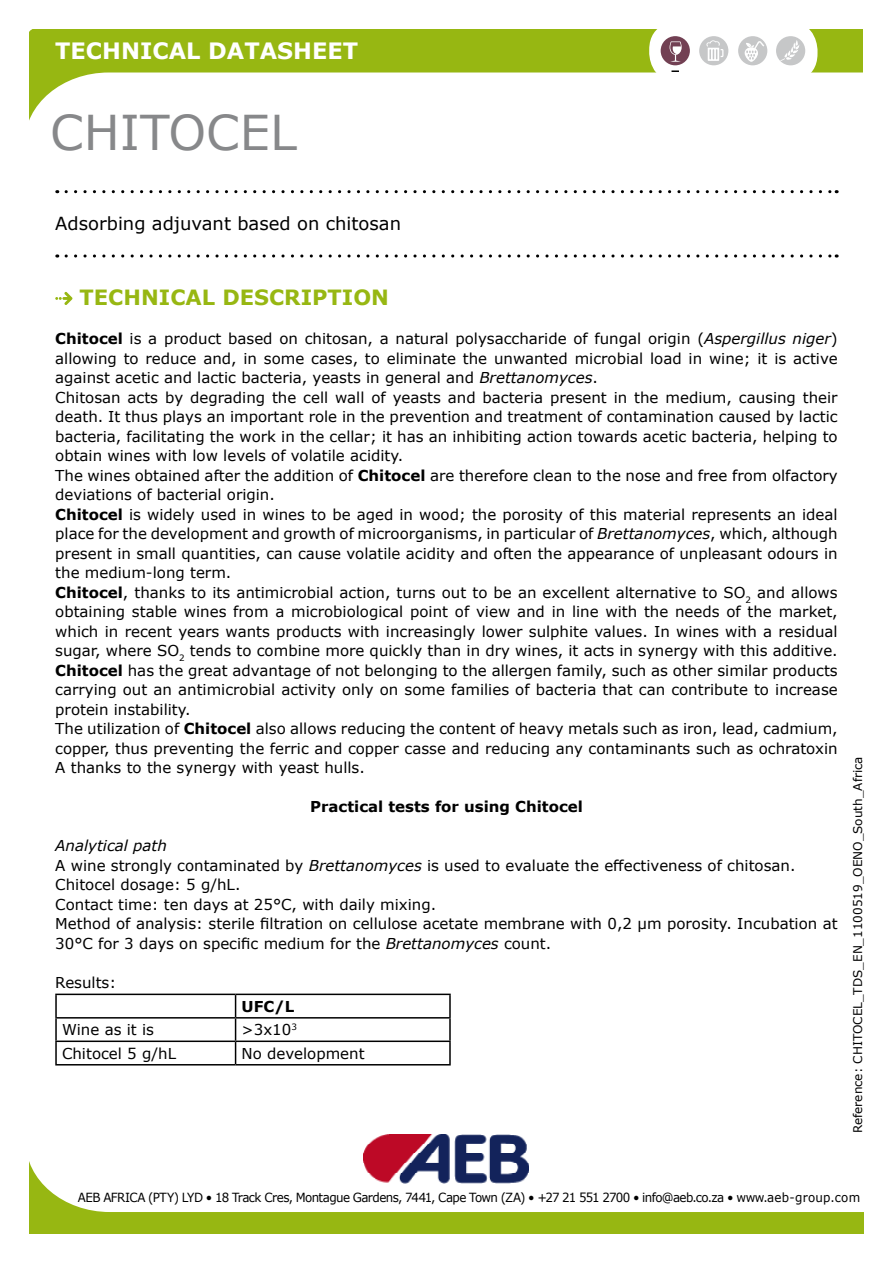
<style>
.page{position:relative;width:893px;height:1263px;background:#fff}
.page>*{position:absolute;margin:0;border:0;box-sizing:border-box;transform-origin:0 0}
.t1{font:48px "Verdana";color:#87888a}
.t2{font:700 22.5px "Verdana";color:#fff}
.t3{font:700 21px "Verdana";color:#97b712}
.t4{font:18px "Verdana";color:#000}
.t5{font:15px/19.5px "Verdana";color:#000}
.t6{font:700 15px "Verdana";color:#000}
.t7{font:12.6px "Verdana";letter-spacing:-.045em;color:#000;scale:.94 1}
.t8{font:12px "Verdana";color:#000}
.s1{font-weight:700}
.s2{font-style:italic}
</style>
<div class="page">
<svg style="left:30px;top:1161px;width:834px;height:72px"></svg>
<svg style="left:66px;top:190px;width:771px;height:3px"></svg>
<svg style="left:66px;top:254px;width:771px;height:4px"></svg>
<svg style="left:29px;top:30px;width:834px;height:91px"></svg>
<svg style="left:649px;top:21px;width:167px;height:61px"></svg>
<div style="left:650px;top:22px;width:167px;height:60px;background:#fff;border-radius:28px"></div>
<svg style="left:671px;top:70px;width:8px;height:2px"></svg>
<div style="left:776px;top:36px;width:29px;height:29px;background:#c6c7c8;border-radius:50%"></div>
<svg style="left:780px;top:40px;width:20px;height:21px"></svg>
<div style="left:738px;top:36px;width:29px;height:29px;background:#c6c7c8;border-radius:50%"></div>
<div style="left:661px;top:36px;width:29px;height:29px;background:#724053;border-radius:50%"></div>
<div style="left:699px;top:36px;width:29px;height:29px;background:#c6c7c8;border-radius:50%"></div>
<svg style="left:706px;top:40px;width:17px;height:21px"></svg>
<svg style="left:670px;top:41px;width:12px;height:21px"></svg>
<svg style="left:745px;top:41px;width:19px;height:21px"></svg>
<img style="left:364px;top:1134px;width:164px;height:49px">
<svg style="left:55px;top:292px;width:17px;height:13px"></svg>
<hr style="left:55px;top:993px;width:181px;height:2px;background:#000">
<hr style="left:55px;top:995px;width:2px;height:22px;background:#000">
<hr style="left:236px;top:993px;width:215px;height:2px;background:#000">
<hr style="left:449px;top:995px;width:2px;height:22px;background:#000">
<hr style="left:55px;top:1017px;width:181px;height:1px;background:#000">
<hr style="left:55px;top:1018px;width:2px;height:22px;background:#000">
<hr style="left:236px;top:1017px;width:215px;height:1px;background:#000">
<hr style="left:449px;top:1018px;width:2px;height:22px;background:#000">
<hr style="left:55px;top:1040px;width:181px;height:2px;background:#000">
<hr style="left:55px;top:1042px;width:2px;height:22px;background:#000">
<hr style="left:236px;top:1040px;width:215px;height:2px;background:#000">
<svg style="left:235px;top:995px;width:1px;height:69px"></svg>
<hr style="left:449px;top:1042px;width:2px;height:22px;background:#000">
<hr style="left:55px;top:1064px;width:181px;height:1px;background:#000">
<hr style="left:236px;top:1064px;width:215px;height:1px;background:#000">
<h2 class="t2" style="left:55px;top:35px;width:304px">TECHNICAL DATASHEET</h2>
<h1 class="t1" style="left:50px;top:100px;width:248px">CHITOCEL</h1>
<p class="t4" style="left:55px;top:211px;width:347px">Adsorbing adjuvant based on chitosan</p>
<h3 class="t3" style="left:80px;top:282px;width:311px">TECHNICAL DESCRIPTION</h3>
<p class="t5" style="left:55px;top:329px;width:784px"><span class="s1">Chitocel</span> is a product based on chitosan, a natural polysaccharide of fungal origin (<span class="s2">Aspergillus niger</span>) allowing to reduce and, in some cases, to eliminate the unwanted microbial load in wine; it is active against acetic and lactic bacteria, yeasts in general and <span class="s2">Brettanomyces</span>.<br>Chitosan acts by degrading the cell wall of yeasts and bacteria present in the medium, causing their death. It thus plays an important role in the prevention and treatment of contamination caused by lactic bacteria, facilitating the work in the cellar; it has an inhibiting action towards acetic bacteria, helping to obtain wines with low levels of volatile acidity.<br>The wines obtained after the addition of <span class="s1">Chitocel</span> are therefore clean to the nose and free from olfactory deviations of bacterial origin.<br><span class="s1">Chitocel</span> is widely used in wines to be aged in wood; the porosity of this material represents an ideal place for the development and growth of microorganisms, in particular of <span class="s2">Brettanomyces</span>, which, although present in small quantities, can cause volatile acidity and often the appearance of unpleasant odours in the medium-long term.<br><span class="s1">Chitocel</span>, thanks to its antimicrobial action, turns out to be an excellent alternative to SO<sub>2</sub> and allows obtaining stable wines from a microbiological point of view and in line with the needs of the market, which in recent years wants products with increasingly lower sulphite values. In wines with a residual sugar, where SO<sub>2</sub> tends to combine more quickly than in dry wines, it acts in synergy with this additive.<br><span class="s1">Chitocel</span> has the great advantage of not belonging to the allergen family, such as other similar products carrying out an antimicrobial activity only on some families of bacteria that can contribute to increase protein instability.<br>The utilization of <span class="s1">Chitocel</span> also allows reducing the content of heavy metals such as iron, lead, cadmium, copper, thus preventing the ferric and copper casse and reducing any contaminants such as ochratoxin A thanks to the synergy with yeast hulls.</p>
<p class="t6" style="left:310px;top:796px;width:274px">Practical tests for using Chitocel</p>
<p class="t5" style="left:55px;top:836px;width:784px"><span class="s2">Analytical path<br></span>A wine strongly contaminated by <span class="s2">Brettanomyces</span> is used to evaluate the effectiveness of chitosan.<br>Chitocel dosage: 5 g/hL.<br>Contact time: ten days at 25°C, with daily mixing.<br>Method of analysis: sterile filtration on cellulose acetate membrane with 0,2 μm porosity. Incubation at 30°C for 3 days on specific medium for the <span class="s2">Brettanomyces</span> count.</p>
<p class="t5" style="left:55px;top:972px;width:62px">Results:</p>
<p class="t6" style="left:242px;top:996px;width:54px">UFC/L</p>
<p class="t5" style="left:62px;top:1020px;width:93px">Wine as it is</p>
<p class="t5" style="left:242px;top:1020px;width:57px">&gt;3x10<sup>3</sup></p>
<p class="t5" style="left:62px;top:1043px;width:116px">Chitocel 5 g/hL</p>
<p class="t5" style="left:242px;top:1043px;width:125px">No development</p>
<p class="t8" style="left:850px;top:1133px;width:378px;rotate:-90deg">Reference: CHITOCEL_TDS_EN_1100519_OENO_South_Africa</p>
<p class="t7" style="left:78px;top:1189px;width:834px">AEB AFRICA (PTY) LYD • 18 Track Cres, Montague Gardens, 7441, Cape Town (ZA) • +27 21 551 2700 • info@aeb.co.za • www.aeb-group.com</p>
</div>
